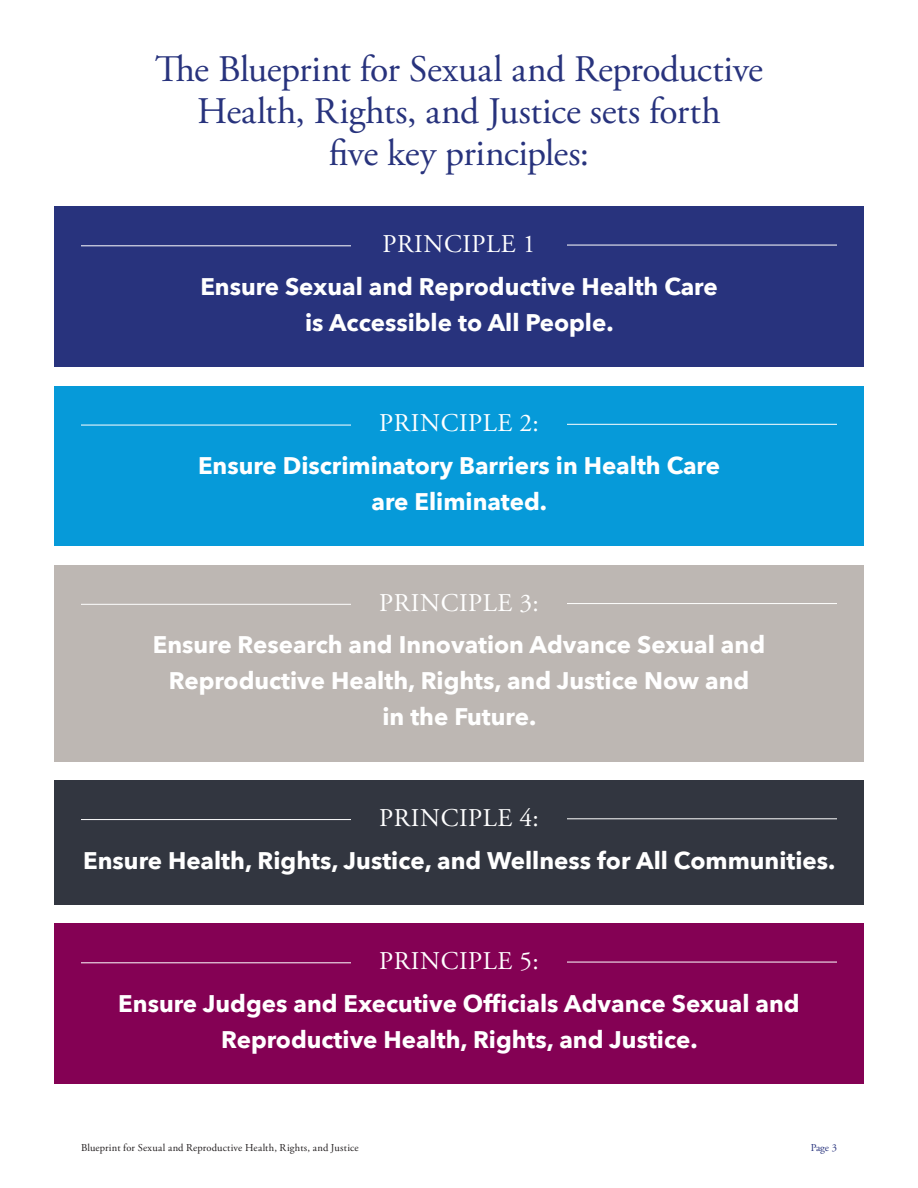
<style>
.page{position:relative;width:918px;height:1188px;background:#fff}
.page>*{position:absolute;margin:0;border:0;box-sizing:border-box;transform-origin:0 0}
.BPA_Main_Header_3_ES{font:37.5px/42px "Adobe Garamond Pro";letter-spacing:-.01em;color:#28337d;text-align:center}
.BPA_Principle_Caps{font:25.5px "Adobe Garamond Pro";letter-spacing:.025em;color:#fff}
.BPA_Box_Body_ES{font:700 24px/36px "Avenir Next";color:#fff;text-align:center}
.t1{font:10.5px "Adobe Garamond Pro";letter-spacing:.02em;color:#231f20}
.t2{font:10.5px "Adobe Garamond Pro";color:#28337d}
</style>
<div class="page">
<div style="left:54px;top:207px;width:810px;height:86px;background:#28337d"></div>
<hr style="left:567px;top:245px;width:270px;height:1px;background:#fff">
<hr style="left:81px;top:245px;width:270px;height:1px;background:#fff">
<div style="left:54px;top:257px;width:810px;height:110px;background:#28337d"></div>
<div style="left:54px;top:386px;width:810px;height:86px;background:#069ad9"></div>
<hr style="left:567px;top:424px;width:270px;height:1px;background:#fff">
<hr style="left:81px;top:425px;width:270px;height:1px;background:#fff">
<div style="left:54px;top:437px;width:810px;height:109px;background:#069ad9"></div>
<div style="left:54px;top:565px;width:810px;height:86px;background:#bdb7b3"></div>
<hr style="left:567px;top:603px;width:270px;height:1px;background:#fff">
<hr style="left:81px;top:604px;width:270px;height:1px;background:#fff">
<div style="left:54px;top:616px;width:810px;height:145px;background:#bdb7b3"></div>
<div style="left:54px;top:780px;width:810px;height:87px;background:#323640"></div>
<hr style="left:567px;top:818px;width:270px;height:1px;background:#fff">
<hr style="left:81px;top:819px;width:270px;height:1px;background:#fff">
<div style="left:54px;top:831px;width:810px;height:73px;background:#323640"></div>
<div style="left:54px;top:924px;width:810px;height:86px;background:#840154"></div>
<hr style="left:567px;top:962px;width:270px;height:1px;background:#fff">
<hr style="left:81px;top:962px;width:270px;height:1px;background:#fff">
<div style="left:54px;top:974px;width:810px;height:110px;background:#840154"></div>
<p class="BPA_Main_Header_3_ES" style="left:155px;top:50px;width:609px">The Blueprint for Sexual and Reproductive<br>Health, Rights, and Justice sets forth<br>five key principles:</p>
<p class="BPA_Principle_Caps" style="left:383px;top:229px;width:155px">PRINCIPLE 1</p>
<p class="BPA_Box_Body_ES" style="left:200px;top:268px;width:519px">Ensure Sexual and Reproductive Health Care is Accessible to All People.</p>
<p class="BPA_Principle_Caps" style="left:379px;top:408px;width:161px">PRINCIPLE 2:</p>
<p class="BPA_Box_Body_ES" style="left:198px;top:447px;width:523px">Ensure Discriminatory Barriers in Health Care are Eliminated.</p>
<p class="BPA_Principle_Caps" style="left:379px;top:587px;width:161px">PRINCIPLE 3:</p>
<p class="BPA_Box_Body_ES" style="left:153px;top:627px;width:614px">Ensure Research and Innovation Advance Sexual and<br>Reproductive Health, Rights, and Justice Now and<br>in the Future.</p>
<p class="BPA_Principle_Caps" style="left:379px;top:803px;width:161px">PRINCIPLE 4:</p>
<p class="BPA_Box_Body_ES" style="left:83px;top:842px;width:754px">Ensure Health, Rights, Justice, and Wellness for All Communities.</p>
<p class="BPA_Principle_Caps" style="left:379px;top:946px;width:161px">PRINCIPLE 5:</p>
<p class="BPA_Box_Body_ES" style="left:118px;top:985px;width:683px">Ensure Judges and Executive Officials Advance Sexual and<br>Reproductive Health, Rights, and Justice.</p>
<p class="t1" style="left:81px;top:1141px;width:279px">Blueprint for Sexual and Reproductive Health, Rights, and Justice</p>
<p class="t2" style="left:811px;top:1141px;width:28px">Page 3</p>
</div>
